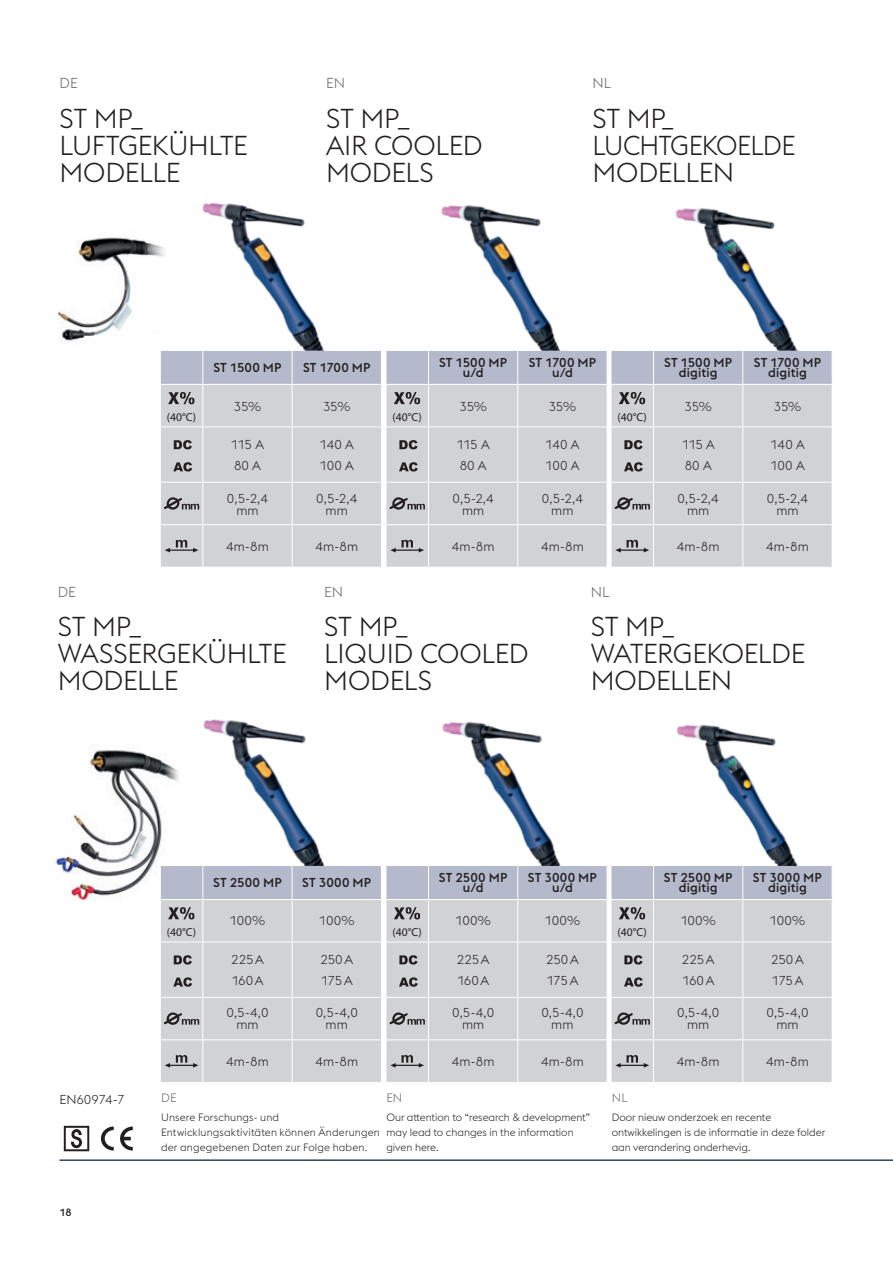
<style>
.page{position:relative;width:893px;height:1263px;background:#fff}
.page>*{position:absolute;margin:0;border:0;box-sizing:border-box;transform-origin:0 0}
.HL-2_single_column{font:300 27px/27px "voestalpine";letter-spacing:-.01em;color:#231f20}
.Language_single_colu{font:300 14.25px "voestalpine";color:#6c6d70}
.T-I__Copy-centred{font:300 12.75px "voestalpine";letter-spacing:.01em;color:#231f20}
.T-I__Inter-HL-center{font:500 12.75px/10.5px "voestalpine";letter-spacing:.015em;color:#231f20;text-align:center}
.T-I__Copy-right{font:300 12.75px "voestalpine";letter-spacing:.015em;color:#231f20}
.T-I__Copy-left{font:300 12.75px "voestalpine";letter-spacing:-.01em;color:#231f20}
.Language{font:300 12px "voestalpine";color:#6c6d70}
.t1{font:11.7px "Myriad Pro";color:#231f20}
.Copy_9_5_13_EN_brand{font:300 10.5px/15px "voestalpine";color:#231f20}
.Copy_9_5_13_EN_brand-2{font:300 10.5px/15px "voestalpine";letter-spacing:.02em;color:#231f20}
.t2{font:500 10.5px "voestalpine";color:#231f20}
</style>
<div class="page">
<hr style="left:60px;top:1159px;width:833px;height:2px;background:#284264">
<svg style="left:64px;top:1126px;width:25px;height:25px"></svg>
<svg style="left:120px;top:1126px;width:13px;height:24px"></svg>
<svg style="left:101px;top:1126px;width:13px;height:24px"></svg>
<svg style="left:160px;top:350px;width:672px;height:217px;background:#cdced2"></svg>
<svg style="left:161px;top:866px;width:671px;height:216px;background:#cccdd2"></svg>
<img style="left:196px;top:202px;width:153px;height:149px">
<img style="left:434px;top:205px;width:162px;height:146px">
<img style="left:668px;top:208px;width:160px;height:143px">
<img style="left:203px;top:719px;width:122px;height:147px">
<img style="left:442px;top:721px;width:119px;height:145px">
<img style="left:676px;top:724px;width:122px;height:142px">
<img style="left:58px;top:237px;width:107px;height:104px">
<img style="left:54px;top:750px;width:129px;height:154px">
<p class="Language_single_colu" style="left:60px;top:75px;width:20px">DE</p>
<p class="HL-2_single_column" style="left:60px;top:105px;width:190px">ST MP_<br>LUFTGEKÜHLTE<br>MODELLE</p>
<p class="Language_single_colu" style="left:326px;top:75px;width:20px">EN</p>
<p class="HL-2_single_column" style="left:326px;top:105px;width:158px">ST MP_<br>AIR COOLED<br>MODELS</p>
<p class="Language_single_colu" style="left:592px;top:75px;width:20px">NL</p>
<p class="HL-2_single_column" style="left:592px;top:105px;width:205px">ST MP_<br>LUCHTGEKOELDE<br>MODELLEN</p>
<p class="t1" style="left:167px;top:409px;width:31px">(40°C)</p>
<p class="T-I__Inter-HL-center" style="left:213px;top:362px;width:70px">ST 1500 MP</p>
<p class="T-I__Inter-HL-center" style="left:303px;top:362px;width:69px">ST 1700 MP</p>
<p class="T-I__Copy-centred" style="left:234px;top:399px;width:29px">35%</p>
<p class="T-I__Copy-centred" style="left:323px;top:399px;width:29px">35%</p>
<p class="T-I__Copy-centred" style="left:231px;top:437px;width:34px">115 A</p>
<p class="T-I__Copy-centred" style="left:234px;top:458px;width:28px">80 A</p>
<p class="T-I__Copy-centred" style="left:320px;top:437px;width:36px">140 A</p>
<p class="T-I__Copy-centred" style="left:320px;top:458px;width:36px">100 A</p>
<p class="T-I__Copy-centred" style="left:227px;top:491px;width:43px">0,5-2,4</p>
<p class="T-I__Copy-centred" style="left:236px;top:503px;width:24px">mm</p>
<p class="T-I__Copy-centred" style="left:316px;top:491px;width:43px">0,5-2,4</p>
<p class="T-I__Copy-centred" style="left:326px;top:503px;width:24px">mm</p>
<p class="T-I__Copy-centred" style="left:226px;top:539px;width:44px">4m-8m</p>
<p class="T-I__Copy-centred" style="left:315px;top:539px;width:44px">4m-8m</p>
<p class="t1" style="left:393px;top:409px;width:31px">(40°C)</p>
<p class="T-I__Inter-HL-center" style="left:439px;top:357px;width:70px">ST 1500 MP u/d</p>
<p class="T-I__Inter-HL-center" style="left:529px;top:357px;width:69px">ST 1700 MP</p>
<p class="T-I__Inter-HL-center" style="left:552px;top:367px;width:22px">u/d</p>
<p class="T-I__Copy-centred" style="left:459px;top:399px;width:29px">35%</p>
<p class="T-I__Copy-centred" style="left:549px;top:399px;width:29px">35%</p>
<p class="T-I__Copy-centred" style="left:457px;top:437px;width:34px">115 A</p>
<p class="T-I__Copy-centred" style="left:460px;top:458px;width:28px">80 A</p>
<p class="T-I__Copy-centred" style="left:545px;top:437px;width:36px">140 A</p>
<p class="T-I__Copy-centred" style="left:545px;top:458px;width:36px">100 A</p>
<p class="T-I__Copy-centred" style="left:453px;top:491px;width:43px">0,5-2,4</p>
<p class="T-I__Copy-centred" style="left:462px;top:503px;width:24px">mm</p>
<p class="T-I__Copy-centred" style="left:542px;top:491px;width:43px">0,5-2,4</p>
<p class="T-I__Copy-centred" style="left:551px;top:503px;width:24px">mm</p>
<p class="T-I__Copy-centred" style="left:452px;top:539px;width:44px">4m-8m</p>
<p class="T-I__Copy-centred" style="left:541px;top:539px;width:44px">4m-8m</p>
<p class="t1" style="left:618px;top:409px;width:31px">(40°C)</p>
<p class="T-I__Inter-HL-center" style="left:664px;top:357px;width:70px">ST 1500 MP</p>
<p class="T-I__Inter-HL-center" style="left:679px;top:367px;width:40px">digitig</p>
<p class="T-I__Inter-HL-center" style="left:754px;top:357px;width:69px">ST 1700 MP</p>
<p class="T-I__Inter-HL-center" style="left:768px;top:367px;width:40px">digitig</p>
<p class="T-I__Copy-centred" style="left:684px;top:399px;width:29px">35%</p>
<p class="T-I__Copy-centred" style="left:774px;top:399px;width:29px">35%</p>
<p class="T-I__Copy-centred" style="left:682px;top:437px;width:34px">115 A</p>
<p class="T-I__Copy-centred" style="left:685px;top:458px;width:28px">80 A</p>
<p class="T-I__Copy-centred" style="left:770px;top:437px;width:36px">140 A</p>
<p class="T-I__Copy-centred" style="left:770px;top:458px;width:36px">100 A</p>
<p class="T-I__Copy-centred" style="left:678px;top:491px;width:43px">0,5-2,4</p>
<p class="T-I__Copy-centred" style="left:687px;top:503px;width:24px">mm</p>
<p class="T-I__Copy-centred" style="left:767px;top:491px;width:43px">0,5-2,4</p>
<p class="T-I__Copy-centred" style="left:776px;top:503px;width:24px">mm</p>
<p class="T-I__Copy-centred" style="left:677px;top:539px;width:44px">4m-8m</p>
<p class="T-I__Copy-centred" style="left:766px;top:539px;width:44px">4m-8m</p>
<p class="Language_single_colu" style="left:58px;top:583px;width:20px">DE</p>
<p class="HL-2_single_column" style="left:58px;top:613px;width:231px">ST MP_<br>WASSERGEKÜHLTE<br>MODELLE</p>
<p class="Language_single_colu" style="left:324px;top:583px;width:20px">EN</p>
<p class="HL-2_single_column" style="left:324px;top:613px;width:206px">ST MP_<br>LIQUID COOLED<br>MODELS</p>
<p class="Language_single_colu" style="left:591px;top:583px;width:20px">NL</p>
<p class="HL-2_single_column" style="left:591px;top:613px;width:216px">ST MP_<br>WATERGEKOELDE<br>MODELLEN</p>
<p class="T-I__Copy-left" style="left:60px;top:1092px;width:67px">EN60974-7</p>
<p class="t2" style="left:60px;top:1206px;width:14px">18</p>
<p class="T-I__Inter-HL-center" style="left:213px;top:877px;width:70px">ST 2500 MP</p>
<p class="T-I__Inter-HL-center" style="left:302px;top:877px;width:71px">ST 3000 MP</p>
<p class="T-I__Inter-HL-center" style="left:439px;top:872px;width:70px">ST 2500 MP u/d</p>
<p class="T-I__Inter-HL-center" style="left:528px;top:872px;width:71px">ST 3000 MP</p>
<p class="T-I__Inter-HL-center" style="left:552px;top:882px;width:22px">u/d</p>
<p class="T-I__Inter-HL-center" style="left:664px;top:872px;width:70px">ST 2500 MP</p>
<p class="T-I__Inter-HL-center" style="left:679px;top:882px;width:40px">digitig</p>
<p class="T-I__Inter-HL-center" style="left:753px;top:872px;width:71px">ST 3000 MP</p>
<p class="T-I__Inter-HL-center" style="left:768px;top:882px;width:40px">digitig</p>
<p class="t1" style="left:167px;top:924px;width:31px">(40°C)</p>
<p class="T-I__Copy-centred" style="left:230px;top:913px;width:37px">100%</p>
<p class="T-I__Copy-centred" style="left:319px;top:913px;width:37px">100%</p>
<p class="T-I__Copy-centred" style="left:231px;top:952px;width:34px">225A</p>
<p class="T-I__Copy-centred" style="left:231px;top:973px;width:34px">160A</p>
<p class="T-I__Copy-centred" style="left:321px;top:952px;width:34px">250A</p>
<p class="T-I__Copy-centred" style="left:321px;top:973px;width:33px">175A</p>
<p class="t1" style="left:393px;top:924px;width:31px">(40°C)</p>
<p class="T-I__Copy-centred" style="left:455px;top:913px;width:37px">100%</p>
<p class="T-I__Copy-centred" style="left:545px;top:913px;width:37px">100%</p>
<p class="T-I__Copy-centred" style="left:457px;top:952px;width:34px">225A</p>
<p class="T-I__Copy-centred" style="left:457px;top:973px;width:34px">160A</p>
<p class="T-I__Copy-centred" style="left:546px;top:952px;width:34px">250A</p>
<p class="T-I__Copy-centred" style="left:546px;top:973px;width:33px">175A</p>
<p class="t1" style="left:618px;top:924px;width:31px">(40°C)</p>
<p class="T-I__Copy-centred" style="left:680px;top:913px;width:37px">100%</p>
<p class="T-I__Copy-centred" style="left:770px;top:913px;width:37px">100%</p>
<p class="T-I__Copy-centred" style="left:682px;top:952px;width:34px">225A</p>
<p class="T-I__Copy-centred" style="left:682px;top:973px;width:34px">160A</p>
<p class="T-I__Copy-centred" style="left:771px;top:952px;width:34px">250A</p>
<p class="T-I__Copy-centred" style="left:772px;top:973px;width:33px">175A</p>
<p class="T-I__Copy-right" style="left:226px;top:1005px;width:44px">0,5-4,0</p>
<p class="T-I__Copy-right" style="left:236px;top:1017px;width:24px">mm</p>
<p class="T-I__Copy-right" style="left:316px;top:1005px;width:44px">0,5-4,0</p>
<p class="T-I__Copy-right" style="left:326px;top:1017px;width:24px">mm</p>
<p class="T-I__Copy-right" style="left:452px;top:1005px;width:44px">0,5-4,0</p>
<p class="T-I__Copy-right" style="left:462px;top:1017px;width:24px">mm</p>
<p class="T-I__Copy-right" style="left:541px;top:1005px;width:44px">0,5-4,0</p>
<p class="T-I__Copy-right" style="left:551px;top:1017px;width:24px">mm</p>
<p class="T-I__Copy-right" style="left:677px;top:1005px;width:44px">0,5-4,0</p>
<p class="T-I__Copy-right" style="left:687px;top:1017px;width:24px">mm</p>
<p class="T-I__Copy-right" style="left:766px;top:1005px;width:44px">0,5-4,0</p>
<p class="T-I__Copy-right" style="left:776px;top:1017px;width:24px">mm</p>
<p class="T-I__Copy-centred" style="left:226px;top:1054px;width:44px">4m-8m</p>
<p class="T-I__Copy-centred" style="left:315px;top:1054px;width:44px">4m-8m</p>
<p class="T-I__Copy-centred" style="left:452px;top:1054px;width:44px">4m-8m</p>
<p class="T-I__Copy-centred" style="left:541px;top:1054px;width:44px">4m-8m</p>
<p class="T-I__Copy-centred" style="left:677px;top:1054px;width:44px">4m-8m</p>
<p class="T-I__Copy-centred" style="left:766px;top:1054px;width:44px">4m-8m</p>
<p class="Language" style="left:386px;top:1090px;width:18px">EN</p>
<p class="Copy_9_5_13_EN_brand" style="left:386px;top:1110px;width:205px">Our attention to “research &amp; development” may lead to changes in the information given here.</p>
<p class="Language" style="left:161px;top:1090px;width:17px">DE</p>
<p class="Copy_9_5_13_EN_brand-2" style="left:161px;top:1110px;width:220px">Unsere Forschungs- und<br>Entwicklungsaktivitäten können Änderungen der angegebenen Daten zur Folge haben.</p>
<p class="Language" style="left:612px;top:1090px;width:17px">NL</p>
<p class="Copy_9_5_13_EN_brand" style="left:612px;top:1110px;width:215px">Door nieuw onderzoek en recente ontwikkelingen is de informatie in deze folder aan verandering onderhevig.</p>
</div>
